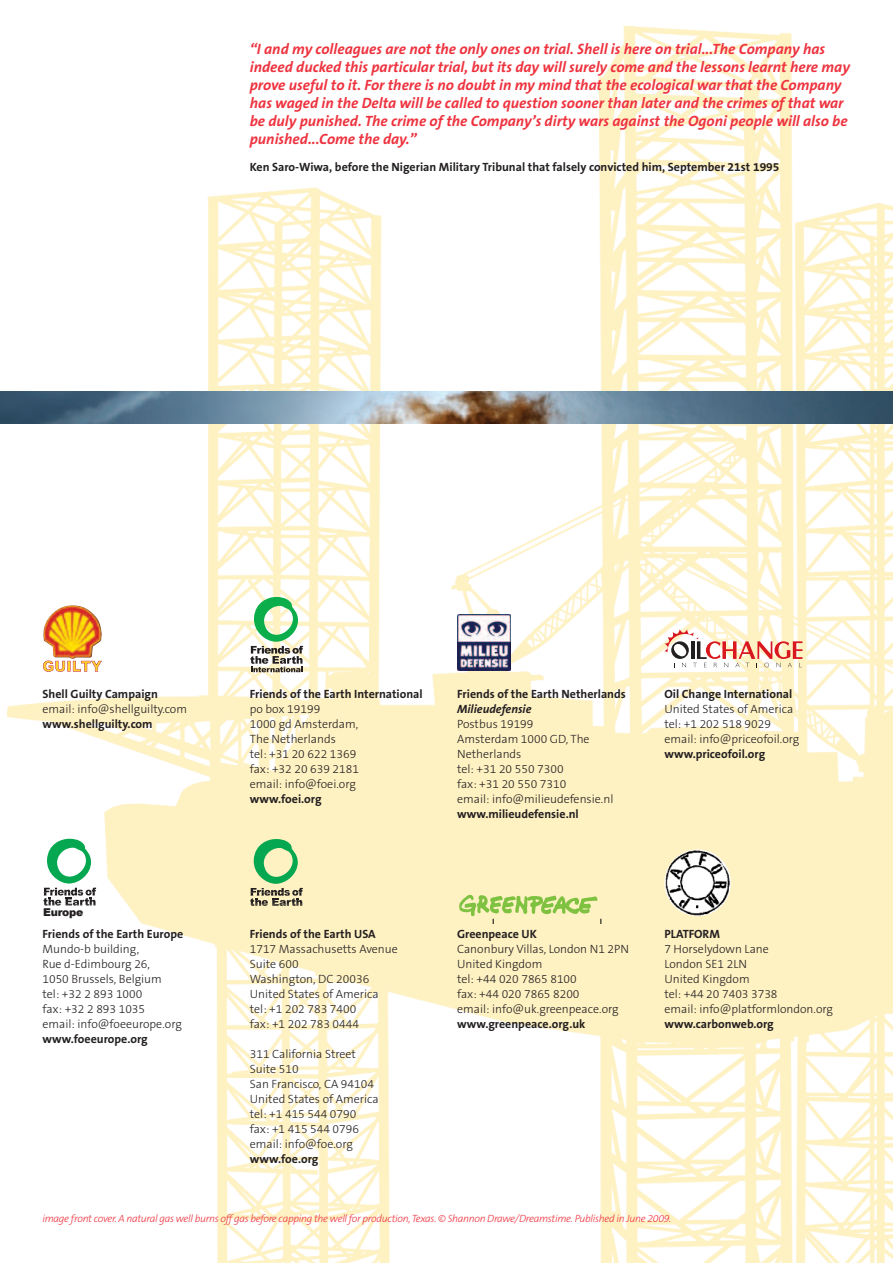
<style>
.page{position:relative;width:893px;height:1263px;background:#fff}
.page>*{position:absolute;margin:0;border:0;box-sizing:border-box;transform-origin:0 0}
.t1{font:italic 700 15px/18px "The Sans B7";color:#ee333f}
.t2{font:300 12px/15px "The Sans B3";color:#231f20}
.t3{font:700 12px "The Sans B7";color:#231f20}
.t4{font:italic 700 12px "The Sans B7";color:#231f20}
.t5{font:900 10.8px "Arial";letter-spacing:-.02em;color:#231f20}
.t6{font:italic 300 10.5px "The Sans B3";letter-spacing:-.03em;color:#ee333f}
</style>
<div class="page">
<img style="left:8px;top:26px;width:884px;height:1237px">
<img style="left:0;top:391px;width:892px;height:32px">
<svg style="left:250px;top:597px;width:53px;height:75px"></svg>
<img style="left:457px;top:614px;width:53px;height:57px">
<img style="left:43px;top:605px;width:59px;height:54px">
<svg style="left:43px;top:660px;width:59px;height:12px"></svg>
<svg style="left:44px;top:839px;width:52px;height:66px"></svg>
<svg style="left:250px;top:839px;width:53px;height:67px;background:#a6c692"></svg>
<svg style="left:459px;top:895px;width:143px;height:29px;background:#d2e095"></svg>
<img style="left:664px;top:849px;width:67px;height:67px;border-radius:50%">
<svg style="left:664px;top:629px;width:138px;height:38px"></svg>
<p class="t1" style="left:250px;top:40px;width:602px">“I and my colleagues are not the only ones on trial. Shell is here on trial...The Company has indeed ducked this particular trial, but its day will surely come and the lessons learnt here may prove useful to it. For there is no doubt in my mind that the ecological war that the Company has waged in the Delta will be called to question sooner than later and the crimes of that war be duly punished. The crime of the Company’s dirty wars against the Ogoni people will also be punished...Come the day.”</p>
<p class="t3" style="left:250px;top:161px;width:531px">Ken Saro-Wiwa, before the Nigerian Military Tribunal that falsely convicted him, September 21st 1995</p>
<p class="t3" style="left:43px;top:687px;width:117px">Shell Guilty Campaign</p>
<p class="t2" style="left:43px;top:702px;width:146px">email: info@shellguilty.com</p>
<p class="t3" style="left:43px;top:717px;width:112px">www.shellguilty.com</p>
<p class="t5" style="left:43px;top:904px;width:42px">Europe</p>
<p class="t3" style="left:43px;top:927px;width:142px">Friends of the Earth Europe</p>
<p class="t2" style="left:43px;top:942px;width:141px">Mundo-b building,<br>Rue d-Edimbourg 26,<br>1050 Brussels, Belgium<br>tel: +32 2 893 1000<br>fax: +32 2 893 1035<br>email: info@foeeurope.org</p>
<p class="t3" style="left:43px;top:1032px;width:107px">www.foeeurope.org</p>
<p class="t3" style="left:250px;top:687px;width:174px">Friends of the Earth International</p>
<p class="t2" style="left:250px;top:702px;width:111px">po box 19199<br>1000 gd Amsterdam,<br>The Netherlands<br>tel: +31 20 622 1369 fax: +32 20 639 2181 email: info@foei.org</p>
<p class="t3" style="left:250px;top:792px;width:73px">www.foei.org</p>
<p class="t3" style="left:457px;top:687px;width:170px">Friends of the Earth Netherlands</p>
<p class="t4" style="left:457px;top:702px;width:76px">Milieudefensie</p>
<p class="t2" style="left:457px;top:717px;width:158px">Postbus 19199<br>Amsterdam 1000 GD, The<br>Netherlands<br>tel: +31 20 550 7300<br>fax: +31 20 550 7310<br>email: info@milieudefensie.nl</p>
<p class="t3" style="left:457px;top:807px;width:123px">www.milieudefensie.nl</p>
<p class="t3" style="left:664px;top:687px;width:129px">Oil Change International</p>
<p class="t2" style="left:664px;top:702px;width:136px">United States of America tel: +1 202 518 9029 email: info@priceofoil.org</p>
<p class="t3" style="left:664px;top:747px;width:102px">www.priceofoil.org</p>
<p class="t3" style="left:250px;top:927px;width:127px">Friends of the Earth USA</p>
<p class="t2" style="left:250px;top:942px;width:149px">1717 Massachusetts Avenue<br>Suite 600<br>Washington, DC 20036<br>United States of America tel: +1 202 783 7400<br>fax: +1 202 783 0444</p>
<p class="t2" style="left:250px;top:1047px;width:130px">311 California Street<br>Suite 510<br>San Francisco, CA 94104<br>United States of America tel: +1 415 544 0790 fax: +1 415 544 0796 email: info@foe.org</p>
<p class="t3" style="left:250px;top:1152px;width:70px">www.foe.org</p>
<p class="t3" style="left:457px;top:927px;width:81px">Greenpeace UK</p>
<p class="t2" style="left:457px;top:942px;width:173px">Canonbury Villas, London N1 2PN<br>United Kingdom<br>tel: +44 020 7865 8100<br>fax: +44 020 7865 8200<br>email: info@uk.greenpeace.org</p>
<p class="t3" style="left:457px;top:1017px;width:130px">www.greenpeace.org.uk</p>
<p class="t3" style="left:664px;top:927px;width:57px">PLATFORM</p>
<p class="t2" style="left:664px;top:942px;width:170px">7 Horselydown Lane<br>London SE1 2LN<br>United Kingdom<br>tel: +44 20 7403 3738<br>email: info@platformlondon.org</p>
<p class="t3" style="left:664px;top:1017px;width:111px">www.carbonweb.org</p>
<p class="t6" style="left:43px;top:1213px;width:630px">image front cover. A natural gas well burns off gas before capping the wellfor production,Texas. © Shannon Drawe/Dreamstime. Published in June 2009.</p>
</div>
